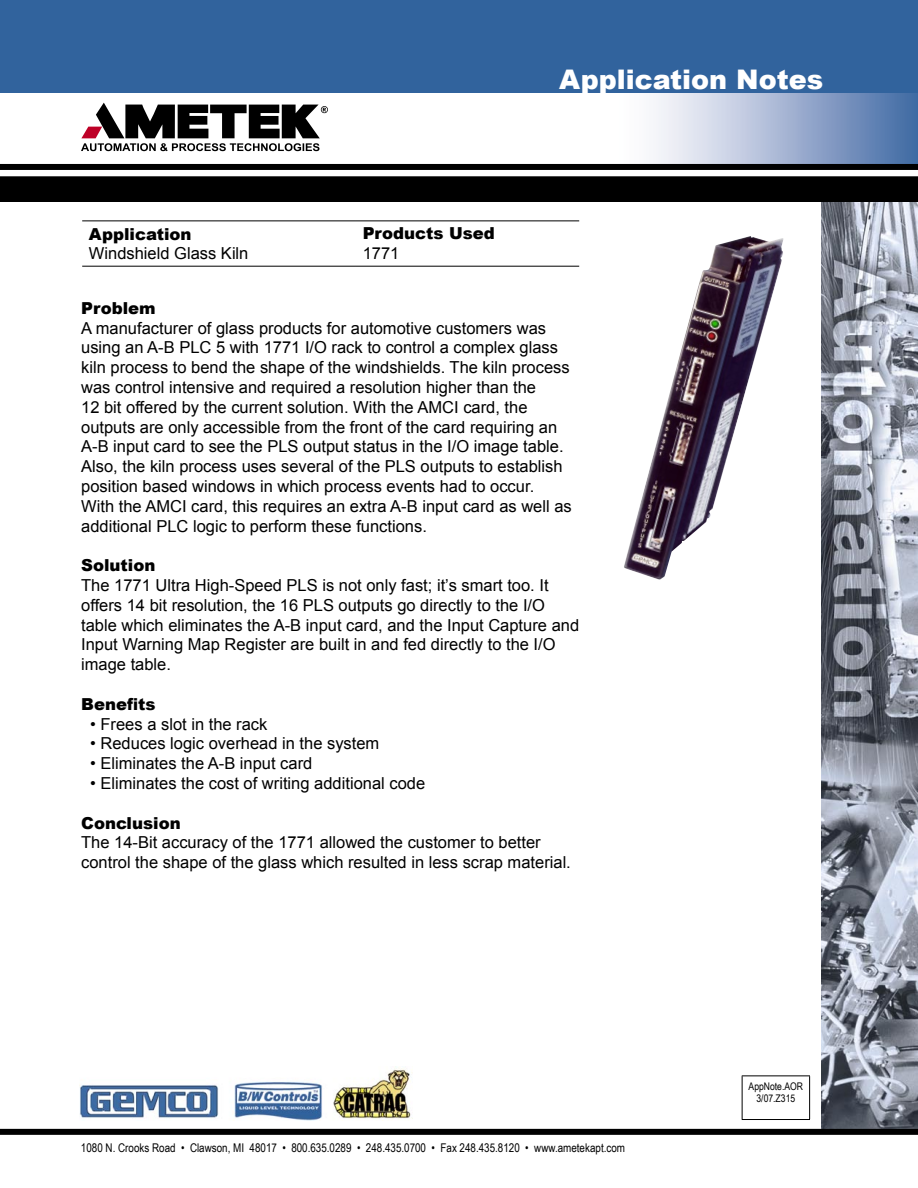
<style>
.page{position:relative;width:918px;height:1188px;background:#fff}
.page>*{position:absolute;margin:0;border:0;box-sizing:border-box;transform-origin:0 0}
.t1{font:900 27px "Arial";color:#fff}
.bullet_number_tabs{font:16.5px/19.8px "Arial";color:#000}
.PageMaker_Defaults_-_2{font:900 16.5px "Arial";color:#000}
.t2{font:12px "Arial Narrow";color:#000}
.t3{font:10.5px "Arial Narrow";color:#000}
</style>
<div class="page">
<img style="left:821px;top:202px;width:97px;height:927px">
<div style="left:0;top:1129px;width:918px;height:6px;background:#000"></div>
<div style="left:615px;top:27px;width:303px;height:140px;background:linear-gradient(to right,#fff,#476da6)"></div>
<div style="left:0;top:176px;width:918px;height:26px;background:#000"></div>
<div style="left:0;top:164px;width:918px;height:6px;background:#000"></div>
<div style="left:0;top:0;width:918px;height:93px;background:#31639d"></div>
<svg style="left:81px;top:103px;width:247px;height:48px"></svg>
<hr style="left:742px;top:1075px;width:68px;height:1px;background:#000">
<hr style="left:742px;top:1076px;width:1px;height:43px;background:#000">
<hr style="left:809px;top:1076px;width:1px;height:43px;background:#000">
<hr style="left:742px;top:1119px;width:68px;height:1px;background:#000">
<img style="left:79px;top:1066px;width:333px;height:54px">
<hr style="left:82px;top:221px;width:274px;height:1px;background:#000">
<hr style="left:356px;top:221px;width:223px;height:1px;background:#000">
<hr style="left:82px;top:266px;width:274px;height:1px;background:#000">
<hr style="left:356px;top:266px;width:223px;height:1px;background:#000">
<img style="left:624px;top:236px;width:160px;height:344px">
<p class="PageMaker_Defaults_-_2" style="left:89px;top:222px;width:104px">Application</p>
<p class="bullet_number_tabs" style="left:89px;top:244px;width:161px">Windshield Glass Kiln</p>
<p class="PageMaker_Defaults_-_2" style="left:363px;top:222px;width:134px">Products Used</p>
<p class="bullet_number_tabs" style="left:363px;top:244px;width:38px">1771</p>
<p class="t1" style="left:559px;top:60px;width:266px">Application Notes</p>
<p class="PageMaker_Defaults_-_2" style="left:81px;top:296px;width:76px">Problem</p>
<p class="bullet_number_tabs" style="left:81px;top:318px;width:492px">A manufacturer of glass products for automotive customers was using an A-B PLC 5 with 1771 I/O rack to control a complex glass kiln process to bend the shape of the windshields. The kiln process was control intensive and required a resolution higher than the<br>12 bit offered by the current solution. With the AMCI card, the outputs are only accessible from the front of the card requiring an A-B input card to see the PLS output status in the I/O image table.<br>Also, the kiln process uses several of the PLS outputs to establish position based windows in which process events had to occur.<br>With the AMCI card, this requires an extra A-B input card as well as additional PLC logic to perform these functions.</p>
<p class="PageMaker_Defaults_-_2" style="left:81px;top:553px;width:76px">Solution</p>
<p class="bullet_number_tabs" style="left:81px;top:575px;width:499px">The 1771 Ultra High-Speed PLS is not only fast; it’s smart too. It offers 14 bit resolution, the 16 PLS outputs go directly to the I/O table which eliminates the A-B input card, and the Input Capture and Input Warning Map Register are built in and fed directly to the I/O image table.</p>
<p class="PageMaker_Defaults_-_2" style="left:81px;top:692px;width:76px">Benefits</p>
<p class="bullet_number_tabs" style="left:90px;top:714px;width:179px">• Frees a slot in the rack</p>
<p class="bullet_number_tabs" style="left:90px;top:734px;width:291px">• Reduces logic overhead in the system</p>
<p class="bullet_number_tabs" style="left:90px;top:754px;width:224px">• Eliminates the A-B input card</p>
<p class="bullet_number_tabs" style="left:90px;top:773px;width:336px">• Eliminates the cost of writing additional code</p>
<p class="PageMaker_Defaults_-_2" style="left:81px;top:811px;width:101px">Conclusion</p>
<p class="bullet_number_tabs" style="left:81px;top:833px;width:491px">The 14-Bit accuracy of the 1771 allowed the customer to better control the shape of the glass which resulted in less scrap material.</p>
<p class="t2" style="left:81px;top:1139px;width:546px">1080 N. Crooks Road • Clawson, MI 48017 • 800.635.0289 • 248.435.0700 • Fax 248.435.8120 • www.ametekapt.com</p>
<p class="t3" style="left:749px;top:1078px;width:56px">AppNote.AOR</p>
<p class="t3" style="left:756px;top:1090px;width:40px">3/07.Z315</p>
</div>
